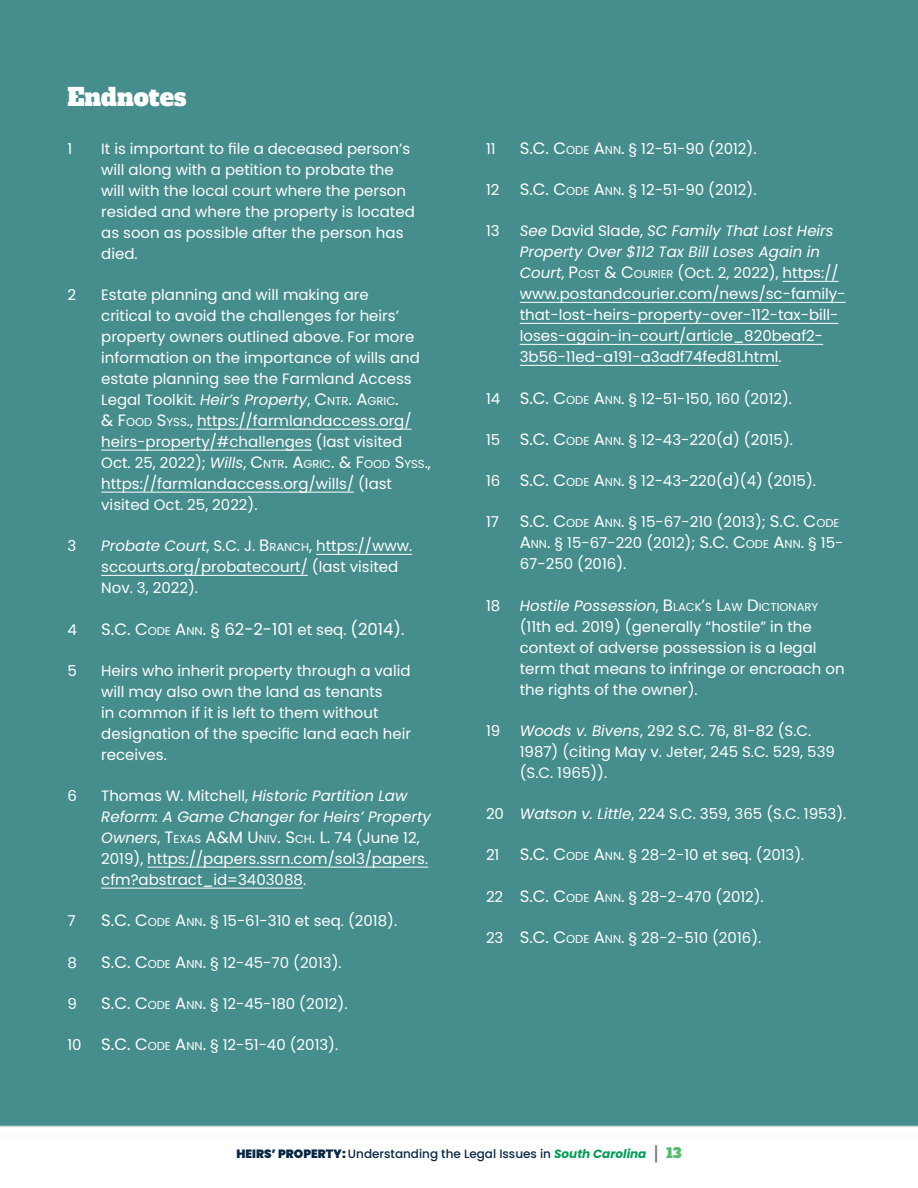
<style>
.page{position:relative;width:918px;height:1188px;background:#fff}
.page>*{position:absolute;margin:0;border:0;box-sizing:border-box;transform-origin:0 0}
.t1{font:24px "Alfa Slab One";color:#fff}
.Endnote_listing{font:16.5px "Poppins";color:#fff}
.Endnote_listing-2{font:15px/21px "Poppins";color:#fff}
.Endnote_listing-3{font:italic 15px "Poppins";color:#fff}
.t2{font:500 12px "Poppins";color:#072744}
.Endnote_listing-4{font:11.55px "Poppins";color:#fff}
.s1{font-style:italic}
.s2{font-size:16.5px}
.s3{font-size:11.55px}
.s4{font-size:15px}
.s5{font-style:normal}
.s6{font-style:normal;font-size:16.5px}
.s7{font-style:normal;font-size:11.55px}
.s8{font-weight:900}
.s9{font-weight:700;font-style:italic;color:#009f55}
.s10{font-family:"Alfa Slab One";font-weight:400;font-size:13.5px;color:#767576}
.s11{font-family:"Alfa Slab One";font-weight:400;font-size:13.5px;color:#54bb70}
</style>
<div class="page">
<div style="left:0;top:0;width:918px;height:1126px;background:#468d8d"></div>
<hr style="left:197px;top:429px;width:215px;height:1px;background:#fff">
<hr style="left:101px;top:450px;width:211px;height:1px;background:#fff">
<hr style="left:101px;top:492px;width:253px;height:1px;background:#fff">
<hr style="left:316px;top:554px;width:96px;height:1px;background:#fff">
<hr style="left:101px;top:575px;width:207px;height:1px;background:#fff">
<hr style="left:147px;top:867px;width:281px;height:1px;background:#fff">
<hr style="left:101px;top:888px;width:202px;height:1px;background:#fff">
<hr style="left:783px;top:281px;width:56px;height:1px;background:#fff">
<hr style="left:520px;top:302px;width:326px;height:1px;background:#fff">
<hr style="left:520px;top:323px;width:319px;height:1px;background:#fff">
<hr style="left:520px;top:344px;width:303px;height:1px;background:#fff">
<hr style="left:520px;top:365px;width:258px;height:1px;background:#fff">
<hr style="left:0;top:1126px;width:918px;height:1px;background:#cbd7d8">
<p class="t1" style="left:68px;top:76px;width:121px">Endnotes</p>
<p class="Endnote_listing-2" style="left:68px;top:138px;width:6px">1</p>
<p class="Endnote_listing-2" style="left:101px;top:138px;width:315px">It is important to file a deceased person’s will along with a petition to probate the will with the local court where the person resided and where the property is located as soon as possible after the person has died.</p>
<p class="Endnote_listing-2" style="left:68px;top:284px;width:10px">2</p>
<p class="Endnote_listing-2" style="left:101px;top:284px;width:331px">Estate planning and will making are<br>critical to avoid the challenges for heirs’ property owners outlined above. For more information on the importance of wills and estate planning see the Farmland Access Legal Toolkit. <span class="s1">Heir’s Property</span>, <span class="s2">C</span><span class="s3">NTR</span><span class="s2">. A</span><span class="s3">GRIC</span><span class="s2">.<br>&amp; F</span><span class="s3">OOD</span> <span class="s2">S</span><span class="s3">YSS</span>., https://farmlandaccess.org/ heirs-property/#challenges (last visited Oct. 25, 2022); <span class="s1">Wills</span>, <span class="s2">C</span><span class="s3">NTR</span><span class="s2">. A</span><span class="s3">GRIC</span><span class="s2">. &amp; F</span><span class="s3">OOD</span> <span class="s2">S</span><span class="s3">YSS</span>., https://farmlandaccess.org/wills/ (last visited Oct. 25, 2022).</p>
<p class="Endnote_listing-2" style="left:68px;top:536px;width:10px">3</p>
<p class="Endnote_listing-2" style="left:101px;top:536px;width:312px"><span class="s1">Probate Court</span>, S.C. J. <span class="s2">B</span><span class="s3">RANCH</span>, https://www. sccourts.org/probatecourt/ (last visited<br>Nov. 3, 2022).</p>
<p class="Endnote_listing-2" style="left:68px;top:619px;width:11px">4</p>
<p class="Endnote_listing" style="left:101px;top:619px;width:305px">S.C. C<span class="s3">ODE</span> A<span class="s3">NN</span>. § 62-2-101 <span class="s4">et seq.</span> (2014).</p>
<p class="Endnote_listing-2" style="left:68px;top:660px;width:11px">5</p>
<p class="Endnote_listing-2" style="left:101px;top:660px;width:311px">Heirs who inherit property through a valid will may also own the land as tenants<br>in common if it is left to them without designation of the specific land each heir receives.</p>
<p class="Endnote_listing-2" style="left:68px;top:785px;width:11px">6</p>
<p class="Endnote_listing-2" style="left:101px;top:785px;width:331px">Thomas W. Mitchell, <span class="s1">Historic Partition Law Reform: A Game Changer for Heirs’ Property Owners</span>, <span class="s2">T</span><span class="s3">EXAS</span> <span class="s2">A&amp;M U</span><span class="s3">NIV</span><span class="s2">. S</span><span class="s3">CH</span><span class="s2">. L.</span> 74 (June 12, 2019), https://papers.ssrn.com/sol3/papers. cfm?abstract_id=3403088.</p>
<p class="Endnote_listing-2" style="left:68px;top:911px;width:10px">7</p>
<p class="Endnote_listing-2" style="left:101px;top:911px;width:297px"><span class="s2">S.C. C</span><span class="s3">ODE</span> <span class="s2">A</span><span class="s3">NN</span><span class="s2">.</span> § 15-61-310 et seq. (2018).</p>
<p class="Endnote_listing-2" style="left:68px;top:952px;width:11px">8</p>
<p class="Endnote_listing-2" style="left:101px;top:952px;width:242px"><span class="s2">S.C. C</span><span class="s3">ODE</span> <span class="s2">A</span><span class="s3">NN</span><span class="s2">.</span> § 12-45-70 (2013).</p>
<p class="Endnote_listing-2" style="left:68px;top:993px;width:11px">9</p>
<p class="Endnote_listing-2" style="left:101px;top:993px;width:248px"><span class="s2">S.C. C</span><span class="s3">ODE</span> <span class="s2">A</span><span class="s3">NN</span><span class="s2">.</span> § 12-45-180 (2012).</p>
<p class="Endnote_listing-2" style="left:68px;top:1034px;width:272px">10 <span class="s2">S.C. C</span><span class="s3">ODE</span> <span class="s2">A</span><span class="s3">NN</span><span class="s2">.</span> § 12-51-40 (2013).</p>
<p class="Endnote_listing-2" style="left:486px;top:138px;width:11px">11</p>
<p class="Endnote_listing-2" style="left:520px;top:138px;width:238px"><span class="s2">S.C. C</span><span class="s3">ODE</span> <span class="s2">A</span><span class="s3">NN</span><span class="s2">.</span> § 12-51-90 (2012).</p>
<p class="Endnote_listing-2" style="left:486px;top:179px;width:272px">12 <span class="s2">S.C. C</span><span class="s3">ODE</span> <span class="s2">A</span><span class="s3">NN</span><span class="s2">.</span> § 12-51-90 (2012).</p>
<p class="Endnote_listing-2" style="left:486px;top:221px;width:15px">13</p>
<p class="Endnote_listing-2" style="left:520px;top:221px;width:327px"><span class="s1">See</span> David Slade, <span class="s1">SC Family That Lost Heirs Property Over $112 Tax Bill Loses Again in Court</span>, <span class="s2">P</span><span class="s3">OST</span> <span class="s2">&amp; C</span><span class="s3">OURIER</span> (Oct. 2, 2022), https:// www.postandcourier.com/news/sc-family&shy;that-lost-heirs-property-over-112-tax-bill&shy;loses-again-in-court/article_820beaf2- 3b56-11ed-a191-a3adf74fed81.html.</p>
<p class="Endnote_listing-2" style="left:486px;top:388px;width:308px">14 <span class="s2">S.C. C</span><span class="s3">ODE</span> <span class="s2">A</span><span class="s3">NN</span><span class="s2">.</span> § 12-51-150, 160 (2012).</p>
<p class="Endnote_listing-2" style="left:486px;top:429px;width:308px">15 <span class="s2">S.C. C</span><span class="s3">ODE</span> <span class="s2">A</span><span class="s3">NN</span><span class="s2">.</span> § 12-43-220(d) (2015).</p>
<p class="Endnote_listing-2" style="left:486px;top:470px;width:332px">16 <span class="s2">S.C. C</span><span class="s3">ODE</span> <span class="s2">A</span><span class="s3">NN</span><span class="s2">.</span> § 12-43-220(d)(4) (2015).</p>
<p class="Endnote_listing-2" style="left:486px;top:512px;width:14px">17</p>
<p class="Endnote_listing-2" style="left:520px;top:512px;width:325px"><span class="s2">S.C. C</span><span class="s3">ODE</span> <span class="s2">A</span><span class="s3">NN</span><span class="s2">.</span> § 15-67-210 (2013); <span class="s2">S.C. C</span><span class="s3">ODE<br></span><span class="s2">A</span><span class="s3">NN</span><span class="s2">.</span> § 15-67-220 (2012); <span class="s2">S.C. C</span><span class="s3">ODE</span> <span class="s2">A</span><span class="s3">NN</span><span class="s2">.</span> § 15-<br>67-250 (2016).</p>
<p class="Endnote_listing-2" style="left:486px;top:595px;width:16px">18</p>
<p class="Endnote_listing-3" style="left:520px;top:597px;width:161px">Hostile Possession<span class="s5">,</span> <span class="s6">B</span><span class="s7">LAC</span></p>
<p class="Endnote_listing-4" style="left:695px;top:600px;width:125px">K<span class="s2">’</span>S <span class="s2">L</span>AW <span class="s2">D</span>ICTIONARY</p>
<p class="Endnote_listing-2" style="left:520px;top:616px;width:326px">(11th ed. 2019) (generally “hostile” in the context of adverse possession is a legal term that means to infringe or encroach on the rights of the owner).</p>
<p class="Endnote_listing-2" style="left:486px;top:720px;width:16px">19</p>
<p class="Endnote_listing-2" style="left:520px;top:720px;width:317px"><span class="s1">Woods v. Bivens</span>, 292 S.C. 76, 81-82 (S.C.<br>1987) (citing May v. Jeter, 245 S.C. 529, 539 (S.C. 1965)).</p>
<p class="Endnote_listing-2" style="left:486px;top:803px;width:362px">20 <span class="s1">Watson v. Little</span>, 224 S.C. 359, 365 (S.C. 1953).</p>
<p class="Endnote_listing-2" style="left:486px;top:845px;width:320px">21 <span class="s2">S.C. C</span><span class="s3">ODE</span> <span class="s2">A</span><span class="s3">NN</span><span class="s2">.</span> § 28-2-10 et seq. (2013).</p>
<p class="Endnote_listing-2" style="left:486px;top:886px;width:279px">22 <span class="s2">S.C. C</span><span class="s3">ODE</span> <span class="s2">A</span><span class="s3">NN</span><span class="s2">.</span> § 28-2-470 (2012).</p>
<p class="Endnote_listing-2" style="left:486px;top:927px;width:277px">23 <span class="s2">S.C. C</span><span class="s3">ODE</span> <span class="s2">A</span><span class="s3">NN</span><span class="s2">.</span> § 28-2-510 (2016).</p>
<p class="t2" style="left:236px;top:1147px;width:447px"><span class="s8">HEIRS’ PROPERTY:</span> Understanding the Legal Issues in <span class="s9">South Carolina</span> <span class="s10">|</span> <span class="s11">13</span></p>
</div>
